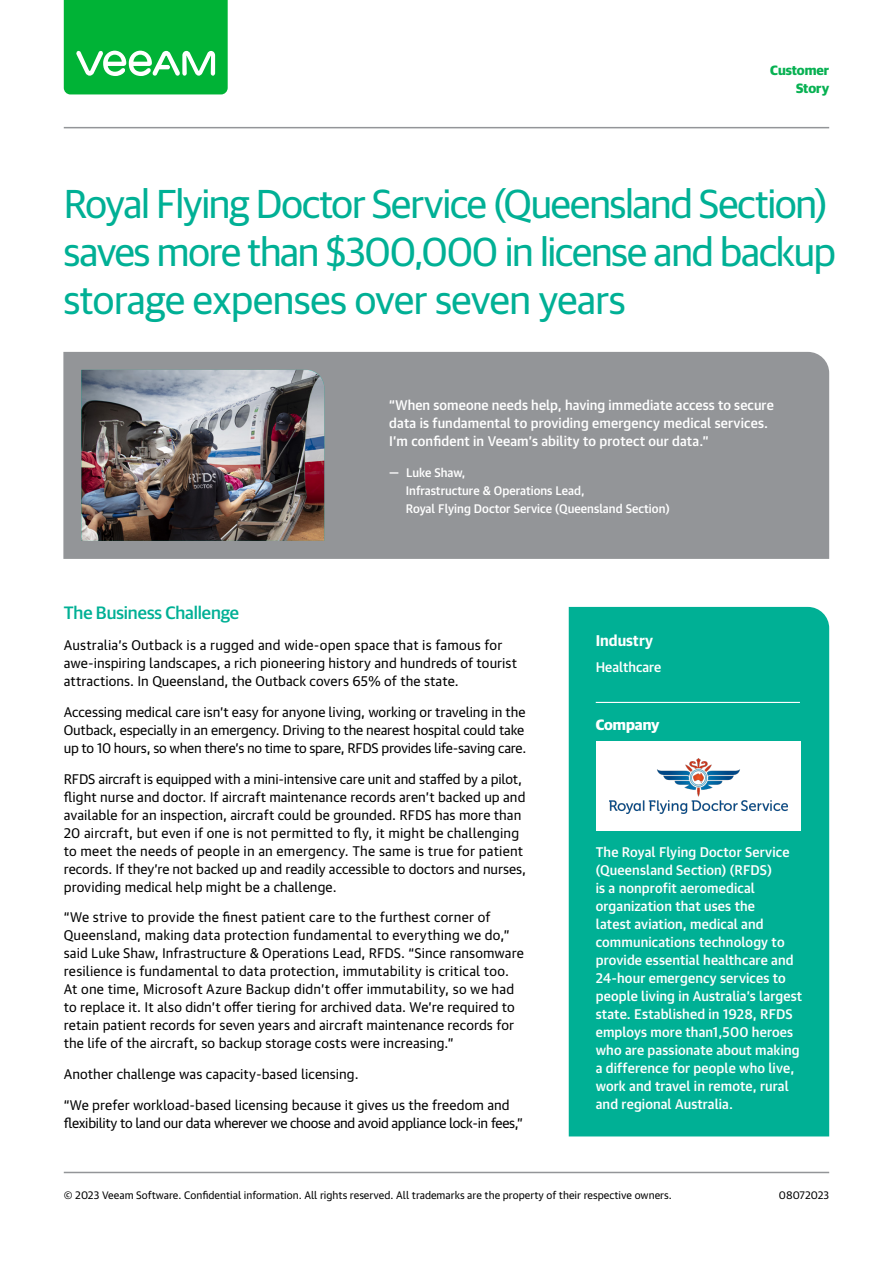
<style>
.page{position:relative;width:893px;height:1263px;background:#fff}
.page>*{position:absolute;margin:0;border:0;box-sizing:border-box;transform-origin:0 0}
.t1{font:40.5px/48px "Guardian Sans Cy";letter-spacing:-.025em;color:#00b095}
.t2{font:500 18px "Guardian Sans Cy";letter-spacing:-.005em;color:#00b095}
.t3{font:700 15px "Guardian Text Sans Cy";color:#fff}
.t4{font:700 15px "Guardian Sans Cy";color:#fff}
.t5{font:13.5px/18px "Guardian Text Sans Cy";letter-spacing:.005em;color:#000}
.t6{font:500 13.5px/18px "Guardian Text Sans Cy";letter-spacing:.01em;color:#fff}
.t7{font:13.5px/18px "Guardian Text Sans Cy";letter-spacing:-.02em;color:#000}
.t8{font:700 13.5px/18px "Guardian Sans Cy";color:#07b152;text-align:right}
.t9{font:500 12px/18px "Guardian Text Sans Cy";color:#fff}
.t10{font:10.5px "Guardian Text Sans Cy";color:#000}
.s1{font-size:13.5px}
</style>
<div class="page">
<hr style="left:64px;top:127px;width:765px;height:1px;background:#939598">
<hr style="left:64px;top:1172px;width:765px;height:1px;background:#939598">
<svg style="left:64px;top:0;width:164px;height:94px;background:#19ba4a"></svg>
<div style="left:569px;top:607px;width:260px;height:529px;background:#00b095"></div>
<hr style="left:596px;top:702px;width:204px;height:1px;background:#fff">
<div style="left:596px;top:741px;width:205px;height:89px;background:#fff"></div>
<img style="left:609px;top:758px;width:178px;height:55px">
<div style="left:63px;top:352px;width:766px;height:207px;background:#939598"></div>
<img style="left:81px;top:370px;width:243px;height:171px">
<p class="t8" style="left:770px;top:60px;width:60px">Customer<br>Story</p>
<h1 class="t1" style="left:64px;top:177px;width:773px">Royal Flying Doctor Service (Queensland Section) saves more than $300,000 in license and backup storage expenses over seven years</h1>
<p class="t6" style="left:389px;top:394px;width:386px">“When someone needs help, having immediate access to secure data is fundamental to providing emergency medical services.<br>I’m confident in Veeam’s ability to protect our data.”</p>
<p class="t9" style="left:406px;top:462px;width:265px;text-indent:-17px"><span class="s1">—</span> Luke Shaw,<br>Infrastructure &amp; Operations Lead,<br>Royal Flying Doctor Service (Queensland Section)</p>
<h2 class="t2" style="left:64px;top:600px;width:177px">The Business Challenge</h2>
<p class="t5" style="left:64px;top:635px;width:455px">Australia’s Outback is a rugged and wide-open space that is famous for awe-inspiring landscapes, a rich pioneering history and hundreds of tourist attractions. In Queensland, the Outback covers 65% of the state.</p>
<p class="t5" style="left:64px;top:702px;width:464px">Accessing medical care isn’t easy for anyone living, working or traveling in the<br>Outback, especially in an emergency. Driving to the nearest hospital could take up to 10 hours, so when there’s no time to spare, RFDS provides life-saving care.</p>
<p class="t5" style="left:64px;top:768px;width:464px">RFDS aircraft is equipped with a mini-intensive care unit and staffed by a pilot, flight nurse and doctor. If aircraft maintenance records aren’t backed up and available for an inspection, aircraft could be grounded. RFDS has more than 20 aircraft, but even if one is not permitted to fly, it might be challenging to meet the needs of people in an emergency. The same is true for patient records. If they’re not backed up and readily accessible to doctors and nurses, providing medical help might be a challenge.</p>
<p class="t5" style="left:64px;top:907px;width:462px">“We strive to provide the finest patient care to the furthest corner of Queensland, making data protection fundamental to everything we do,” said Luke Shaw, Infrastructure &amp; Operations Lead, RFDS. “Since ransomware resilience is fundamental to data protection, immutability is critical too.<br>At one time, Microsoft Azure Backup didn’t offer immutability, so we had to replace it. It also didn’t offer tiering for archived data. We’re required to retain patient records for seven years and aircraft maintenance records for the life of the aircraft, so backup storage costs were increasing.”</p>
<p class="t5" style="left:64px;top:1064px;width:296px">Another challenge was capacity-based licensing.</p>
<p class="t7" style="left:64px;top:1095px;width:461px">“We prefer workload-based licensing because it gives us the freedom and flexibility to land our data wherever we choose and avoid appliance lock-in fees,”</p>
<p class="t3" style="left:596px;top:628px;width:59px">Industry</p>
<p class="t6" style="left:596px;top:657px;width:67px">Healthcare</p>
<p class="t4" style="left:596px;top:713px;width:65px">Company</p>
<p class="t6" style="left:596px;top:842px;width:208px">The Royal Flying Doctor Service (Queensland Section) (RFDS)<br>is a nonprofit aeromedical organization that uses the<br>latest aviation, medical and communications technology to provide essential healthcare and<br>24-hour emergency services to people living in Australia’s largest state. Established in 1928, RFDS employs more than1,500 heroes who are passionate about making a difference for people who live, work and travel in remote, rural and regional Australia.</p>
<p class="t10" style="left:64px;top:1186px;width:609px">© 2023 Veeam Software. Confidential information. All rights reserved. All trademarks are the property of their respective owners.</p>
<p class="t10" style="left:779px;top:1186px;width:52px">08072023</p>
</div>
